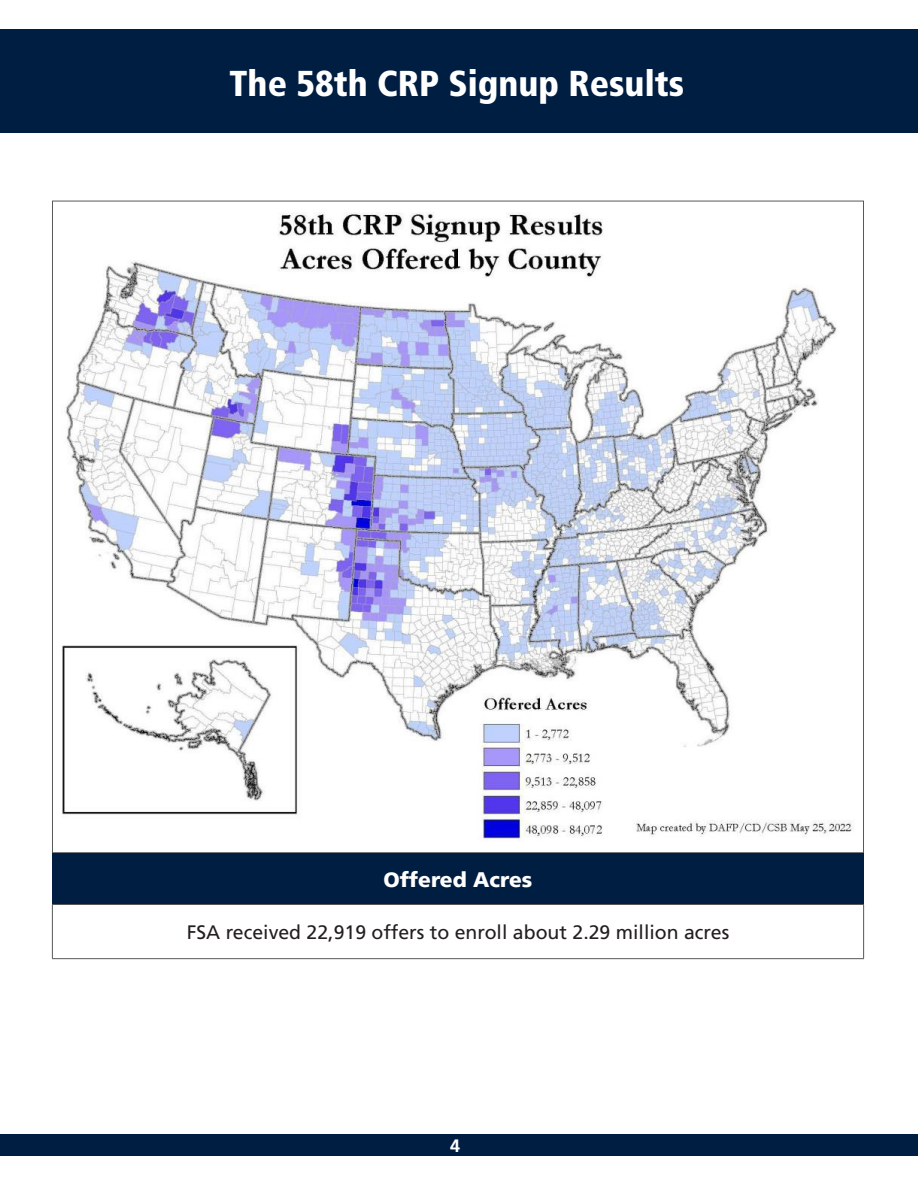
<style>
.page{position:relative;width:918px;height:1188px;background:#fff}
.page>*{position:absolute;margin:0;border:0;box-sizing:border-box;transform-origin:0 0}
.Pagehead_No_Contents{font:36px "Frutiger LT 77 Blk Cn";color:#fff}
.t1{font:900 21px "Frutiger LT";color:#fff}
.t2{font:19.5px "Frutiger LT 55 Rm";color:#231f20}
.t3{font:18px "Frutiger LT 65 Bd";color:#fff}
</style>
<div class="page">
<img style="left:62px;top:213px;width:791px;height:626px">
<div style="left:0;top:1134px;width:918px;height:22px;background:#001e42"></div>
<div style="left:52px;top:853px;width:812px;height:51px;background:#001e42"></div>
<hr style="left:52px;top:904px;width:812px;height:1px;background:#57585a">
<hr style="left:52px;top:905px;width:1px;height:53px;background:#57585a">
<hr style="left:863px;top:905px;width:1px;height:53px;background:#57585a">
<hr style="left:52px;top:958px;width:812px;height:1px;background:#57585a">
<div style="left:0;top:29px;width:918px;height:104px;background:#001e42"></div>
<p class="Pagehead_No_Contents" style="left:230px;top:62px;width:456px">The 58th CRP Signup Results</p>
<p class="t1" style="left:384px;top:867px;width:150px">Offered Acres</p>
<p class="t2" style="left:187px;top:921px;width:544px">FSA received 22,919 offers to enroll about 2.29 million acres</p>
<p class="t3" style="left:450px;top:1135px;width:12px">4</p>
</div>
